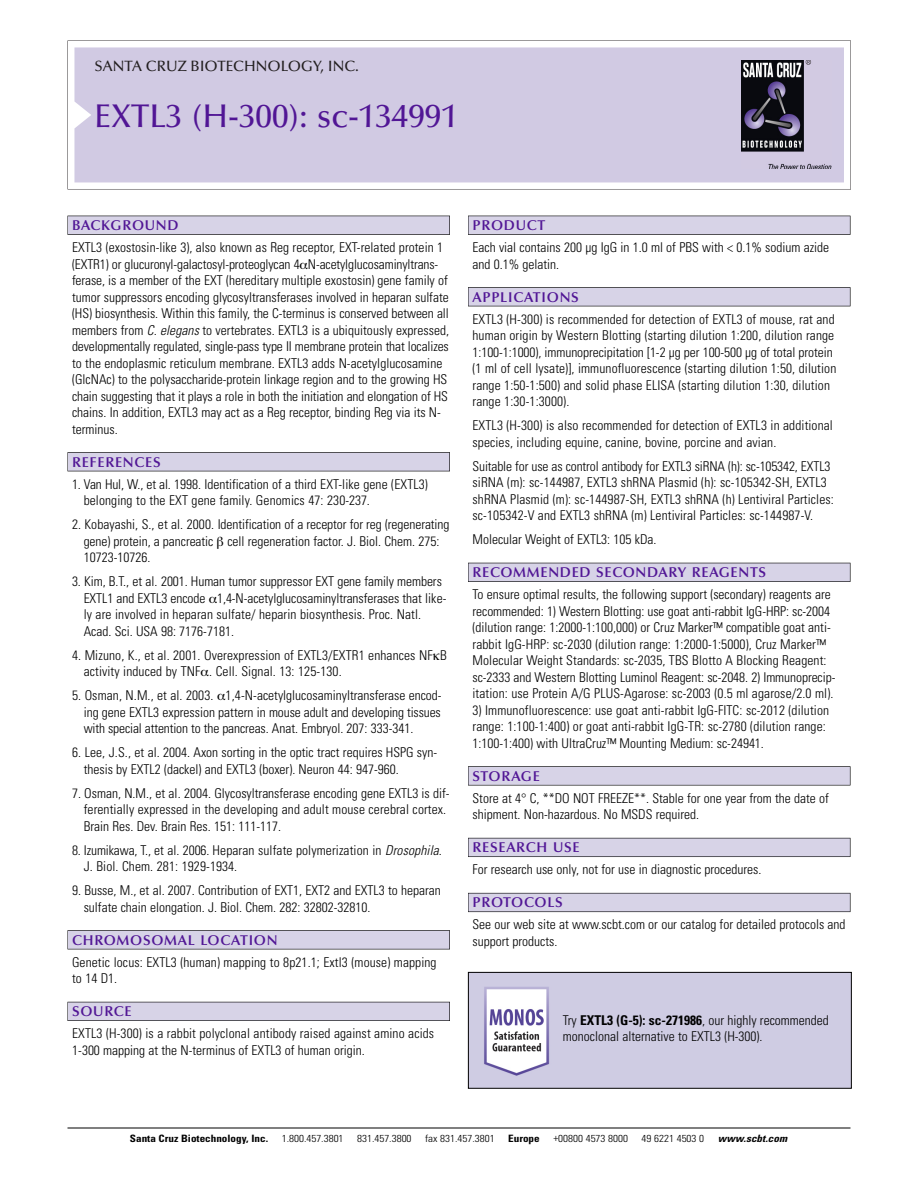
<style>
.page{position:relative;width:918px;height:1188px;background:#fff}
.page>*{position:absolute;margin:0;border:0;box-sizing:border-box;transform-origin:0 0}
.t1{font:500 33px "Optima";color:#511695}
.t2{font:500 15px "Optima";color:#231f20}
.t3{font:600 14.25px "Optima";letter-spacing:.05em;color:#511695}
.t4{font:300 condensed 13.5px/16.5px "Univers";color:#000}
.t5{font:300 condensed 10.2px "Univers";color:#000;scale:1.1 1}
.t6{font:700 condensed 10.2px "Univers";color:#000;scale:1.1 1}
.t7{font:italic 700 condensed 10.2px "Univers";letter-spacing:.005em;color:#000;scale:1.1 1}
.s1{font-style:italic}
.s2{font-weight:700}
</style>
<div class="page">
<svg style="left:68px;top:40px;width:783px;height:149px"></svg>
<div style="left:74px;top:47px;width:770px;height:135px;background:#d1cae3"></div>
<img style="left:741px;top:60px;width:90px;height:108px">
<div style="left:68px;top:216px;width:382px;height:19px;background:#525155"></div>
<div style="left:68px;top:216px;width:381px;height:18px;background:#d7d3e7"></div>
<div style="left:68px;top:452px;width:382px;height:19px;background:#525155"></div>
<div style="left:68px;top:453px;width:381px;height:18px;background:#d7d3e7"></div>
<div style="left:68px;top:930px;width:382px;height:19px;background:#545357"></div>
<div style="left:68px;top:931px;width:381px;height:18px;background:#d7d3e7"></div>
<div style="left:68px;top:1002px;width:382px;height:19px;background:#54535a"></div>
<div style="left:68px;top:1002px;width:381px;height:18px;background:#d7d3e7"></div>
<div style="left:468px;top:216px;width:382px;height:19px;background:#525155"></div>
<div style="left:468px;top:216px;width:382px;height:18px;background:#d7d3e7"></div>
<div style="left:468px;top:287px;width:382px;height:19px;background:#525155"></div>
<div style="left:468px;top:288px;width:382px;height:18px;background:#d7d3e7"></div>
<div style="left:468px;top:563px;width:382px;height:19px;background:#525158"></div>
<div style="left:468px;top:563px;width:382px;height:18px;background:#d7d3e7"></div>
<div style="left:468px;top:766px;width:382px;height:19px;background:#575759"></div>
<div style="left:468px;top:767px;width:382px;height:18px;background:#d7d3e7"></div>
<div style="left:468px;top:838px;width:382px;height:19px;background:#5b5a62"></div>
<div style="left:468px;top:838px;width:382px;height:18px;background:#d7d3e7"></div>
<div style="left:468px;top:893px;width:382px;height:19px;background:#66646e"></div>
<div style="left:468px;top:893px;width:382px;height:18px;background:#d7d3e7"></div>
<hr style="left:68px;top:1128px;width:782px;height:1px;background:#000">
<img style="left:470px;top:974px;width:380px;height:113px">
<div style="left:468px;top:972px;width:384px;height:117px;border:1px solid #000"></div>
<p class="t2" style="left:94px;top:61px;width:266px">SANTA CRUZ BIOTECHNOLOGY, INC.</p>
<h1 class="t1" style="left:94px;top:103px;width:365px">EXTL3 (H-300): sc-134991</h1>
<p class="t3" style="left:72px;top:219px;width:108px">BACKGROUND</p>
<p class="t4" style="left:72px;top:240px;width:379px">EXTL3 (exostosin-like 3), also known as Reg receptor, EXT-related protein 1 (EXTR1) or glucuronyl-galactosyl-proteoglycan 4 N-acetylglucosaminyltrans&shy;ferase, is a member of the EXT (hereditary multiple exostosin) gene family of tumor suppressors encoding glycosyltransferases involved in heparan sulfate (HS) biosynthesis. Within this family, the C-terminus is conserved between all members from <span class="s1">C. elegans</span> to vertebrates. EXTL3 is a ubiquitously expressed, developmentally regulated, single-pass type II membrane protein that localizes to the endoplasmic reticulum membrane. EXTL3 adds N-acetylglucosamine (GlcNAc) to the polysaccharide-protein linkage region and to the growing HS chain suggesting that it plays a role in both the initiation and elongation of HS chains. In addition, EXTL3 may act as a Reg receptor, binding Reg via its N&shy;terminus.</p>
<p class="t3" style="left:72px;top:456px;width:90px">REFERENCES</p>
<p class="t4" style="left:84px;top:477px;width:346px;text-indent:-12px">1. Van Hul, W., et al. 1998. Identification of a third EXT-like gene (EXTL3) belonging to the EXT gene family. Genomics 47: 230-237.</p>
<p class="t4" style="left:84px;top:517px;width:367px;text-indent:-12px">2. Kobayashi, S., et al. 2000. Identification of a receptor for reg (regenerating gene) protein, a pancreatic cell regeneration factor. J. Biol. Chem. 275:<br>10723-10726.</p>
<p class="t4" style="left:84px;top:574px;width:364px;text-indent:-12px">3. Kim, B.T., et al. 2001. Human tumor suppressor EXT gene family members EXTL1 and EXTL3 encode 1,4-N-acetylglucosaminyltransferases that like&shy;ly are involved in heparan sulfate/ heparin biosynthesis. Proc. Natl.<br>Acad. Sci. USA 98: 7176-7181.</p>
<p class="t4" style="left:84px;top:648px;width:365px;text-indent:-12px">4. Mizuno, K., et al. 2001. Overexpression of EXTL3/EXTR1 enhances NF B activity induced by TNF . Cell. Signal. 13: 125-130.</p>
<p class="t4" style="left:84px;top:688px;width:360px;text-align:justify;text-indent:-12px">5. Osman, N.M., et al. 2003. 1,4-N-acetylglucosaminyltransferase encod&shy;ing gene EXTL3 expression pattern in mouse adult and developing tissues with special attention to the pancreas. Anat. Embryol. 207: 333-341.</p>
<p class="t4" style="left:84px;top:745px;width:355px;text-indent:-12px">6. Lee, J.S., et al. 2004. Axon sorting in the optic tract requires HSPG syn&shy;thesis by EXTL2 (dackel) and EXTL3 (boxer). Neuron 44: 947-960.</p>
<p class="t4" style="left:84px;top:786px;width:367px;text-indent:-12px">7. Osman, N.M., et al. 2004. Glycosyltransferase encoding gene EXTL3 is dif&shy;ferentially expressed in the developing and adult mouse cerebral cortex.<br>Brain Res. Dev. Brain Res. 151: 111-117.</p>
<p class="t4" style="left:84px;top:843px;width:360px;text-indent:-12px">8. Izumikawa, T., et al. 2006. Heparan sulfate polymerization in <span class="s1">Drosophila</span>.<br>J. Biol. Chem. 281: 1929-1934.</p>
<p class="t4" style="left:84px;top:883px;width:359px;text-indent:-12px">9. Busse, M., et al. 2007. Contribution of EXT1, EXT2 and EXTL3 to heparan sulfate chain elongation. J. Biol. Chem. 282: 32802-32810.</p>
<p class="t3" style="left:72px;top:934px;width:207px">CHROMOSOMAL LOCATION</p>
<p class="t4" style="left:72px;top:955px;width:366px">Genetic locus: EXTL3 (human) mapping to 8p21.1; Extl3 (mouse) mapping to 14 D1.</p>
<p class="t3" style="left:72px;top:1006px;width:61px">SOURCE</p>
<p class="t4" style="left:72px;top:1026px;width:364px">EXTL3 (H-300) is a rabbit polyclonal antibody raised against amino acids<br>1-300 mapping at the N-terminus of EXTL3 of human origin.</p>
<p class="t3" style="left:473px;top:219px;width:74px">PRODUCT</p>
<p class="t4" style="left:473px;top:240px;width:358px">Each vial contains 200 µg IgG in 1.0 ml of PBS with &lt; 0.1% sodium azide and 0.1% gelatin.</p>
<p class="t3" style="left:473px;top:291px;width:108px">APPLICATIONS</p>
<p class="t4" style="left:473px;top:312px;width:365px">EXTL3 (H-300) is recommended for detection of EXTL3 of mouse, rat and human origin by Western Blotting (starting dilution 1:200, dilution range 1:100-1:1000), immunoprecipitation [1-2 µg per 100-500 µg of total protein (1 ml of cell lysate)], immunofluorescence (starting dilution 1:50, dilution range 1:50-1:500) and solid phase ELISA (starting dilution 1:30, dilution range 1:30-1:3000).</p>
<p class="t4" style="left:473px;top:418px;width:362px">EXTL3 (H-300) is also recommended for detection of EXTL3 in additional species, including equine, canine, bovine, porcine and avian.</p>
<p class="t4" style="left:473px;top:459px;width:363px">Suitable for use as control antibody for EXTL3 siRNA (h): sc-105342, EXTL3 siRNA (m): sc-144987, EXTL3 shRNA Plasmid (h): sc-105342-SH, EXTL3 shRNA Plasmid (m): sc-144987-SH, EXTL3 shRNA (h) Lentiviral Particles: sc-105342-V and EXTL3 shRNA (m) Lentiviral Particles: sc-144987-V.</p>
<p class="t4" style="left:473px;top:532px;width:186px">Molecular Weight of EXTL3: 105 kDa.</p>
<p class="t3" style="left:473px;top:567px;width:295px">RECOMMENDED SECONDARY REAGENTS</p>
<p class="t4" style="left:473px;top:587px;width:364px">To ensure optimal results, the following support (secondary) reagents are recommended: 1) Western Blotting: use goat anti-rabbit IgG-HRP: sc-2004 (dilution range: 1:2000-1:100,000) or Cruz Marker™ compatible goat anti&shy;rabbit IgG-HRP: sc-2030 (dilution range: 1:2000-1:5000), Cruz Marker™ Molecular Weight Standards: sc-2035, TBS Blotto A Blocking Reagent: sc-2333 and Western Blotting Luminol Reagent: sc-2048. 2) Immunoprecip&shy;itation: use Protein A/G PLUS-Agarose: sc-2003 (0.5 ml agarose/2.0 ml).</p>
<p class="t4" style="left:473px;top:703px;width:358px">3) Immunofluorescence: use goat anti-rabbit IgG-FITC: sc-2012 (dilution range: 1:100-1:400) or goat anti-rabbit IgG-TR: sc-2780 (dilution range:<br>1:100-1:400) with UltraCruz™ Mounting Medium: sc-24941.</p>
<p class="t3" style="left:473px;top:770px;width:69px">STORAGE</p>
<p class="t4" style="left:473px;top:791px;width:358px">Store at 4° C, **DO NOT FREEZE**. Stable for one year from the date of shipment. Non-hazardous. No MSDS required.</p>
<p class="t3" style="left:473px;top:842px;width:109px">RESEARCH USE</p>
<p class="t4" style="left:473px;top:862px;width:290px">For research use only, not for use in diagnostic procedures.</p>
<p class="t3" style="left:473px;top:897px;width:92px">PROTOCOLS</p>
<p class="t4" style="left:473px;top:917px;width:375px">See our web site at www.scbt.com or our catalog for detailed protocols and support products.</p>
<p class="t4" style="left:563px;top:1013px;width:268px">Try <span class="s2">EXTL3 (G-5): sc-271986</span>, our highly recommended monoclonal alternative to EXTL3 (H-300).</p>
<p class="t6" style="left:130px;top:1135px;width:127px">Santa Cruz Biotechnology, Inc.</p>
<p class="t5" style="left:282px;top:1135px;width:58px">1.800.457.3801</p>
<p class="t5" style="left:357px;top:1135px;width:51px">831.457.3800</p>
<p class="t5" style="left:425px;top:1135px;width:65px">fax 831.457.3801</p>
<p class="t6" style="left:508px;top:1135px;width:30px">Europe</p>
<p class="t5" style="left:553px;top:1135px;width:69px">+00800 4573 8000</p>
<p class="t5" style="left:642px;top:1135px;width:58px">49 6221 4503 0</p>
<p class="t7" style="left:718px;top:1135px;width:64px">www.scbt.com</p>
</div>
